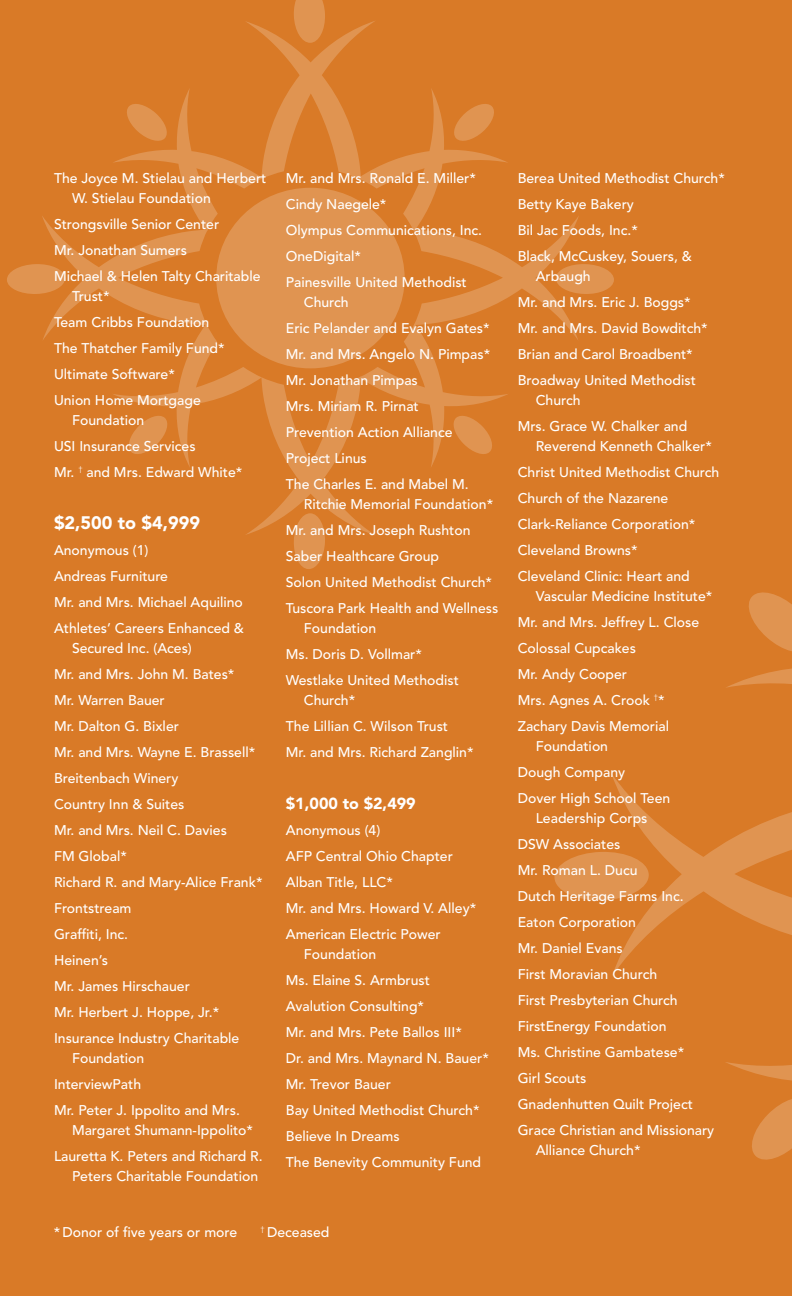
<style>
.page{position:relative;width:792px;height:1296px;background:#d97a27}
.page>*{position:absolute;margin:0;border:0;box-sizing:border-box;transform-origin:0 0}
.t1{font:900 18px "Avenir LT Std";color:#fff}
.t2{font:900 16px "Avenir LT Std";color:#fff}
.t3{font:500 14px/26px "Avenir LT Std";color:#fff}
</style>
<div class="page">
<svg style="left:554px;top:592px;width:238px;height:568px"></svg>
<div style="left:293px;top:513px;width:33px;height:56px;background:#e09451;border-radius:50%"></div>
<div style="left:7px;top:264px;width:58px;height:30px;background:#e09451;border-radius:50%"></div>
<div style="left:556px;top:264px;width:58px;height:30px;background:#e09451;border-radius:50%"></div>
<svg style="left:42px;top:0;width:537px;height:536px"></svg>
<p class="t3" style="left:72px;top:169px;width:196px;line-height:20px;text-indent:-18px">The Joyce M. Stielau and Herbert<br>W. Stielau Foundation</p>
<p class="t3" style="left:54px;top:212px;width:208px">Strongsville Senior Center<br>Mr. Jonathan Sumers<br>Michael &amp; Helen Talty Charitable</p>
<p class="t3" style="left:54px;top:284px;width:172px;text-indent:18px">Trust*<br>Team Cribbs Foundation<br>The Thatcher Family Fund*<br>Ultimate Software*<br>Union Home Mortgage</p>
<p class="t3" style="left:54px;top:408px;width:190px;text-indent:18px">Foundation<br>USI Insurance Services<br>Mr. <sup>†</sup> and Mrs. Edward White*</p>
<p class="t1" style="left:54px;top:512px;width:148px">$2,500 to $4,999</p>
<p class="t3" style="left:54px;top:538px;width:192px">Anonymous (1)<br>Andreas Furniture<br>Mr. and Mrs. Michael Aquilino<br>Athletes’ Careers Enhanced &amp;</p>
<p class="t3" style="left:54px;top:636px;width:210px;text-indent:18px">Secured Inc. (Aces)<br>Mr. and Mrs. John M. Bates*<br>Mr. Warren Bauer<br>Mr. Dalton G. Bixler<br>Mr. and Mrs. Wayne E. Brassell*<br>Breitenbach Winery<br>Country Inn &amp; Suites<br>Mr. and Mrs. Neil C. Davies<br>FM Global*<br>Richard R. and Mary-Alice Frank*<br>Frontstream<br>Graffiti, Inc.<br>Heinen’s<br>Mr. James Hirschauer<br>Mr. Herbert J. Hoppe, Jr.*<br>Insurance Industry Charitable</p>
<p class="t3" style="left:54px;top:1046px;width:187px;text-indent:18px">Foundation<br>InterviewPath<br>Mr. Peter J. Ippolito and Mrs.</p>
<p class="t3" style="left:54px;top:1118px;width:210px;text-align:center">Margaret Shumann-Ippolito*<br>Lauretta K. Peters and Richard R.</p>
<p class="t3" style="left:72px;top:1164px;width:188px">Peters Charitable Foundation</p>
<p class="t3" style="left:286px;top:166px;width:198px">Mr. and Mrs. Ronald E. Miller*<br>Cindy Naegele*<br>Olympus Communications, Inc.<br>OneDigital*<br>Painesville United Methodist</p>
<p class="t3" style="left:286px;top:290px;width:206px;text-indent:18px">Church<br>Eric Pelander and Evalyn Gates*<br>Mr. and Mrs. Angelo N. Pimpas*<br>Mr. Jonathan Pimpas<br>Mrs. Miriam R. Pirnat<br>Prevention Action Alliance<br>Project Linus<br>The Charles E. and Mabel M.</p>
<p class="t3" style="left:286px;top:492px;width:214px;text-indent:18px">Ritchie Memorial Foundation*<br>Mr. and Mrs. Joseph Rushton<br>Saber Healthcare Group<br>Solon United Methodist Church*<br>Tuscora Park Health and Wellness</p>
<p class="t3" style="left:286px;top:616px;width:175px;text-indent:18px">Foundation<br>Ms. Doris D. Vollmar*<br>Westlake United Methodist</p>
<p class="t3" style="left:286px;top:688px;width:189px;text-indent:18px">Church*<br>The Lillian C. Wilson Trust<br>Mr. and Mrs. Richard Zanglin*</p>
<p class="t2" style="left:286px;top:794px;width:131px">$1,000 to $2,499</p>
<p class="t3" style="left:286px;top:818px;width:192px">Anonymous (4)<br>AFP Central Ohio Chapter<br>Alban Title, LLC*<br>Mr. and Mrs. Howard V. Alley*<br>American Electric Power</p>
<p class="t3" style="left:286px;top:942px;width:205px;text-indent:18px">Foundation<br>Ms. Elaine S. Armbrust<br>Avalution Consulting*<br>Mr. and Mrs. Pete Ballos III*<br>Dr. and Mrs. Maynard N. Bauer*<br>Mr. Trevor Bauer<br>Bay United Methodist Church*<br>Believe In Dreams<br>The Benevity Community Fund</p>
<p class="t3" style="left:54px;top:1220px;width:185px">* Donor of five years or more</p>
<p class="t3" style="left:261px;top:1220px;width:70px"><sup>†</sup> Deceased</p>
<p class="t3" style="left:518px;top:166px;width:209px">Berea United Methodist Church*<br>Betty Kaye Bakery<br>Bil Jac Foods, Inc.*<br>Black, McCuskey, Souers, &amp;</p>
<p class="t3" style="left:518px;top:264px;width:192px;text-indent:18px">Arbaugh<br>Mr. and Mrs. Eric J. Boggs*<br>Mr. and Mrs. David Bowditch*<br>Brian and Carol Broadbent*<br>Broadway United Methodist</p>
<p class="t3" style="left:518px;top:388px;width:171px;text-indent:18px">Church<br>Mrs. Grace W. Chalker and</p>
<p class="t3" style="left:518px;top:434px;width:203px;text-indent:18px">Reverend Kenneth Chalker*<br>Christ United Methodist Church<br>Church of the Nazarene<br>Clark-Reliance Corporation*<br>Cleveland Browns*<br>Cleveland Clinic: Heart and</p>
<p class="t3" style="left:518px;top:584px;width:196px;text-indent:18px">Vascular Medicine Institute*<br>Mr. and Mrs. Jeffrey L. Close<br>Colossal Cupcakes<br>Mr. Andy Cooper<br>Mrs. Agnes A. Crook <sup>†</sup>*<br>Zachary Davis Memorial</p>
<p class="t3" style="left:518px;top:734px;width:154px;text-indent:18px">Foundation<br>Dough Company<br>Dover High School Teen</p>
<p class="t3" style="left:518px;top:806px;width:198px;text-indent:18px">Leadership Corps<br>DSW Associates<br>Mr. Roman L. Ducu<br>Dutch Heritage Farms Inc.<br>Eaton Corporation<br>Mr. Daniel Evans<br>First Moravian Church<br>First Presbyterian Church<br>FirstEnergy Foundation<br>Ms. Christine Gambatese*<br>Girl Scouts<br>Gnadenhutten Quilt Project<br>Grace Christian and Missionary</p>
<p class="t3" style="left:536px;top:1138px;width:106px">Alliance Church*</p>
</div>
